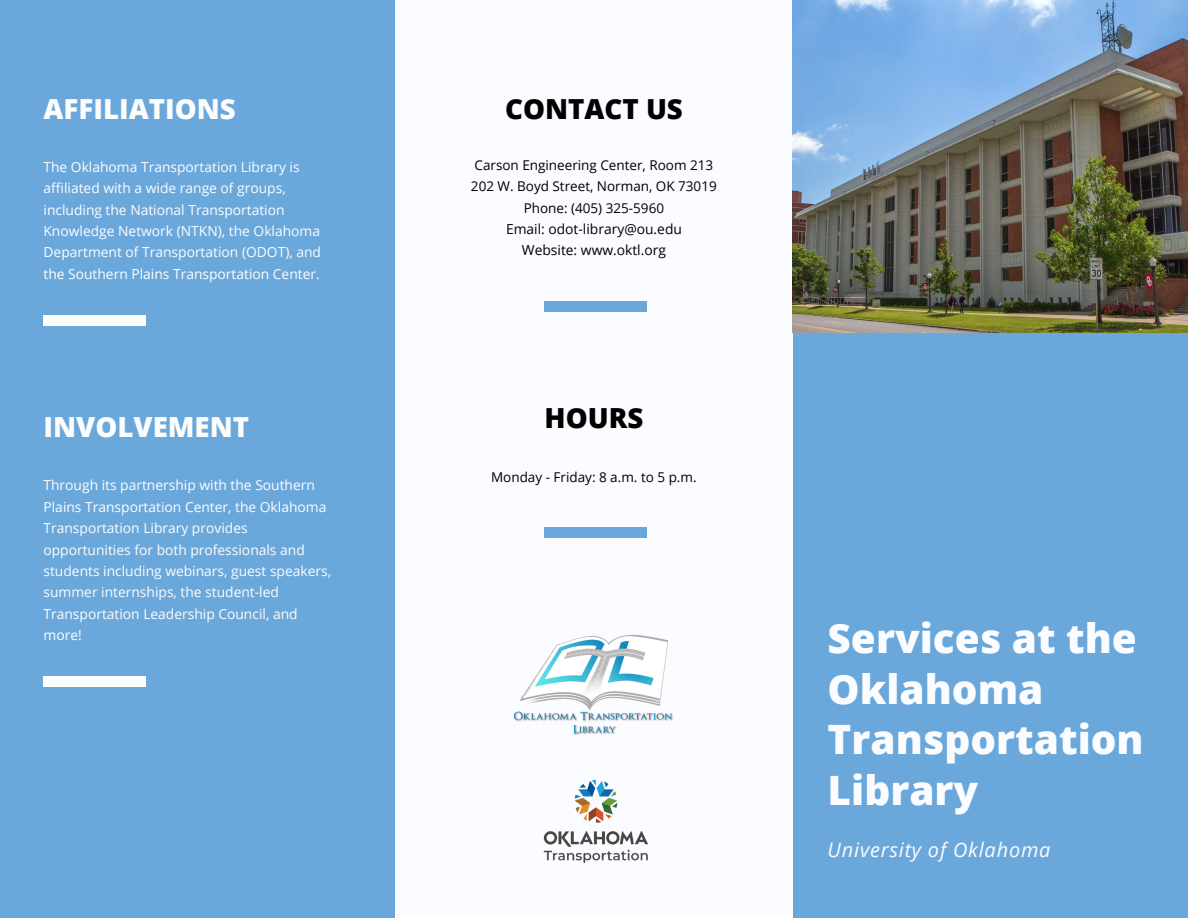
<style>
.page{position:relative;width:1188px;height:918px;background:#6aa7db}
.page>*{position:absolute;margin:0;border:0;box-sizing:border-box;transform-origin:0 0}
.t1{font:800 40.5px/50.7px "Open Sans";color:#fbfcff}
.t2{font:800 27.6px "Open Sans";color:#fdfdfd}
.t3{font:800 27.6px "Open Sans";color:#000}
.t4{font:italic 19.95px "Open Sans";letter-spacing:.04em;color:#fbfcff}
.t5{font:13.8px/21.3px "Open Sans";color:#fdfdfd}
.t6{font:13.8px "Open Sans";color:#000}
.t7{font:13.5px "Open Sans";color:#000}
</style>
<div class="page">
<div style="left:395px;top:0;width:398px;height:918px;background:#fbfcff"></div>
<div style="left:544px;top:301px;width:103px;height:10px;background:#6aa7db"></div>
<img style="left:513px;top:634px;width:160px;height:101px">
<img style="left:793px;top:0;width:395px;height:333px">
<div style="left:544px;top:528px;width:103px;height:10px;background:#6aa7db"></div>
<img style="left:543px;top:779px;width:105px;height:84px">
<div style="left:44px;top:315px;width:102px;height:10px;background:#fdfdfd"></div>
<div style="left:44px;top:676px;width:102px;height:10px;background:#fdfdfd"></div>
<p class="t2" style="left:44px;top:89px;width:194px">AFFILIATIONS</p>
<p class="t5" style="left:44px;top:156px;width:279px">The Oklahoma Transportation Library is affiliated with a wide range of groups, including the National Transportation Knowledge Network (NTKN), the Oklahoma Department of Transportation (ODOT), and the Southern Plains Transportation Center.</p>
<p class="t2" style="left:44px;top:408px;width:207px">INVOLVEMENT</p>
<p class="t5" style="left:44px;top:474px;width:289px">Through its partnership with the Southern Plains Transportation Center, the Oklahoma Transportation Library provides opportunities for both professionals and students including webinars, guest speakers, summer internships, the student-led Transportation Leadership Council, and more!</p>
<p class="t3" style="left:505px;top:89px;width:179px">CONTACT US</p>
<p class="t7" style="left:474px;top:156px;width:240px">Carson Engineering Center, Room 213</p>
<p class="t7" style="left:471px;top:177px;width:247px">202 W. Boyd Street, Norman, OK 73019</p>
<p class="t7" style="left:524px;top:198px;width:142px">Phone: (405) 325-5960</p>
<p class="t6" style="left:506px;top:219px;width:177px">Email: odot-library@ou.edu</p>
<p class="t6" style="left:522px;top:241px;width:146px">Website: www.oktl.org</p>
<p class="t3" style="left:545px;top:399px;width:100px">HOURS</p>
<p class="t7" style="left:491px;top:467px;width:207px">Monday - Friday: 8 a.m. to 5 p.m.</p>
<p class="t1" style="left:828px;top:612px;width:318px">Services at the<br>Oklahoma<br>Transportation<br>Library</p>
<p class="t4" style="left:828px;top:836px;width:224px">University of Oklahoma</p>
</div>
